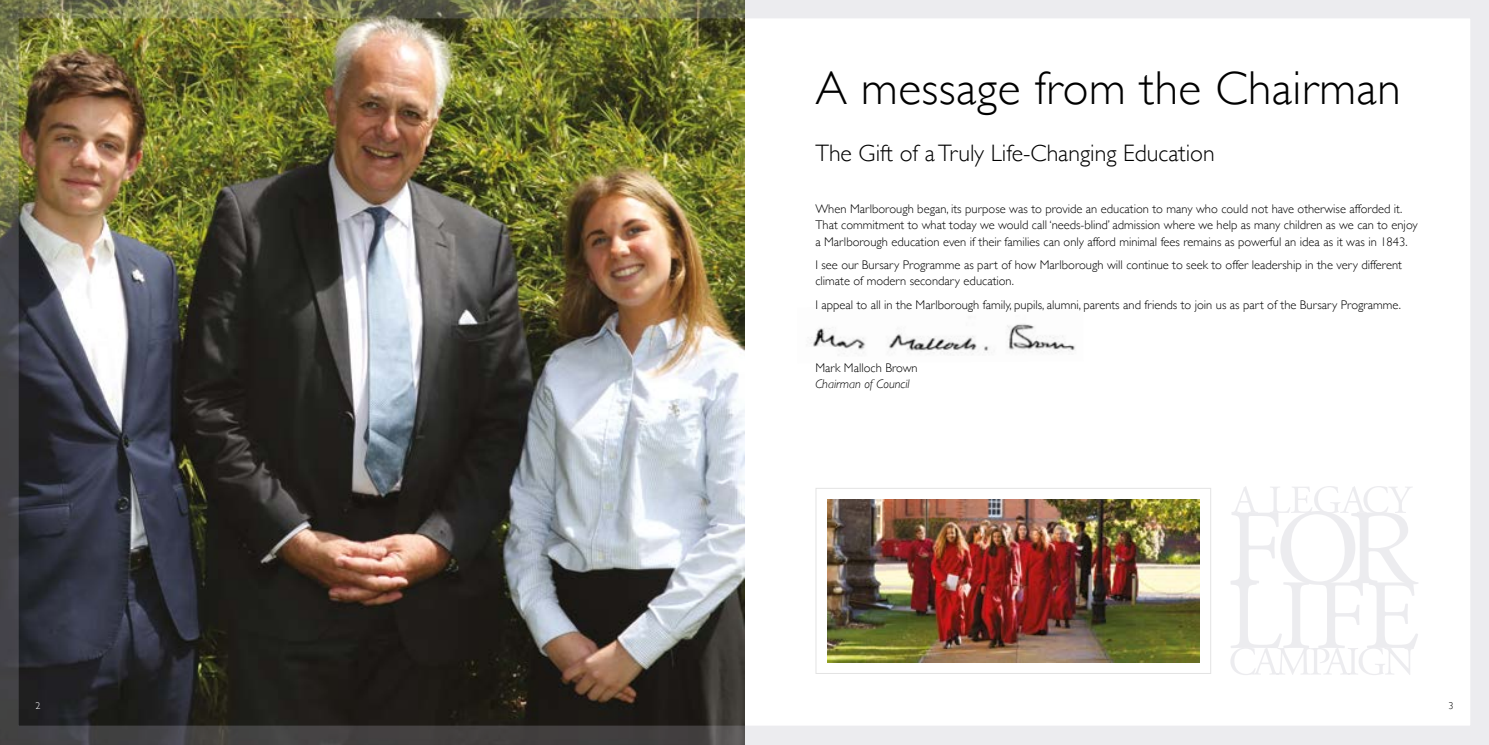
<style>
.page{position:relative;width:1489px;height:745px;background:#fff}
.page>*{position:absolute;margin:0;border:0;box-sizing:border-box;transform-origin:0 0}
.t1{font:300 47.5px "Gill Sans";letter-spacing:.01em;color:#000}
.t2{font:300 23.75px "Gill Sans";color:#000}
.t3{font:300 12.5px/16.2px "Gill Sans";color:#000}
.t4{font:italic 300 12.5px "Gill Sans";color:#000}
.t5{font:300 10px "Gill Sans";color:#000}
.t6{font:300 10px "Gill Sans";color:#fff}
</style>
<div class="page">
<img style="left:0;top:0;width:1488px;height:744px">
<img style="left:796px;top:305px;width:287px;height:58px">
<svg style="left:1230px;top:485px;width:188px;height:189px"></svg>
<p class="t6" style="left:35px;top:697px;width:6px">2</p>
<h1 class="t1" style="left:815px;top:51px;width:586px">A message from the Chairman</h1>
<h2 class="t2" style="left:815px;top:135px;width:401px">The Gift of a Truly Life-Changing Education</h2>
<p class="t3" style="left:815px;top:200px;width:604px">When Marlborough began, its purpose was to provide an education to many who could not have otherwise afforded it.<br>That commitment to what today we would call ‘needs-blind’ admission where we help as many children as we can to enjoy a Marlborough education even if their families can only afford minimal fees remains as powerful an idea as it was in 1843.</p>
<p class="t3" style="left:815px;top:256px;width:588px">I see our Bursary Programme as part of how Marlborough will continue to seek to offer leadership in the very different climate of modern secondary education.</p>
<p class="t3" style="left:815px;top:295px;width:587px">I appeal to all in the Marlborough family, pupils, alumni, parents and friends to join us as part of the Bursary Programme.</p>
<p class="t3" style="left:815px;top:358px;width:104px">Mark Malloch Brown</p>
<p class="t4" style="left:815px;top:376px;width:96px">Chairman of Council</p>
<p class="t5" style="left:1448px;top:697px;width:6px">3</p>
</div>
